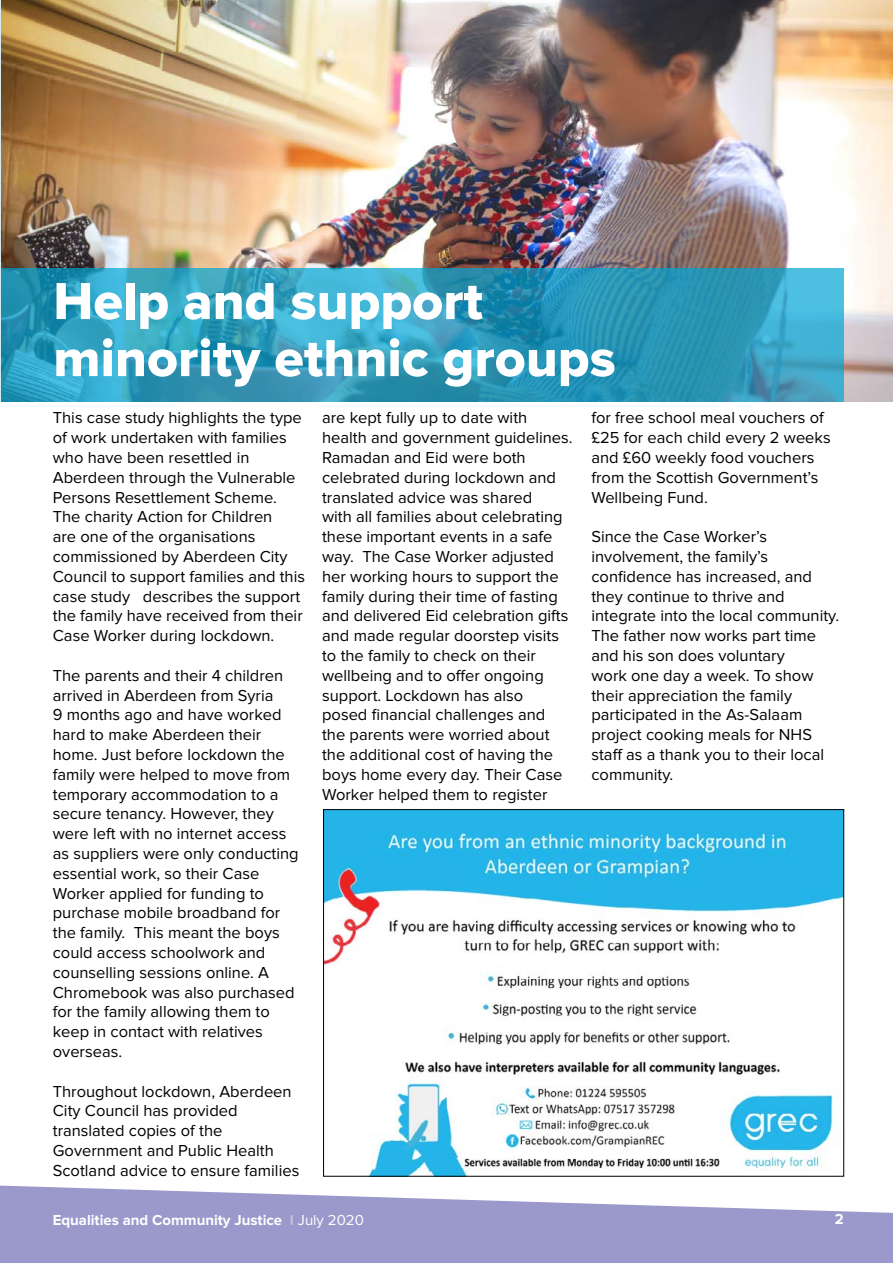
<style>
.page{position:relative;width:893px;height:1263px;background:#fff}
.page>*{position:absolute;margin:0;border:0;box-sizing:border-box;transform-origin:0 0}
.t1{font:54px/57px "Proxima Nova Extrabld";color:#fff}
.t2{font:16.5px/19.8px "Proxima Nova";color:#000}
.t3{font:700 15px "Proxima Nova";color:#fff}
.s1{color:#c3c1e2}
.s2{font-weight:400}
</style>
<div class="page">
<img style="left:1px;top:0;width:892px;height:402px">
<svg style="left:2px;top:268px;width:842px;height:134px;background:#309cbc"></svg>
<svg style="left:0;top:1185px;width:893px;height:78px;fill:#9b99cb"></svg>
<img style="left:325px;top:811px;width:517px;height:363px">
<h1 class="t1" style="left:53px;top:274px;width:564px">Help and support minority ethnic groups</h1>
<p class="t2" style="left:53px;top:408px;width:254px">This case study highlights the type of work undertaken with families who have been resettled in<br>Aberdeen through the Vulnerable<br>Persons Resettlement Scheme.<br>The charity Action for Children<br>are one of the organisations commissioned by Aberdeen City<br>Council to support families and this case study describes the support the family have received from their<br>Case Worker during lockdown.</p>
<p class="t2" style="left:53px;top:666px;width:247px">The parents and their 4 children arrived in Aberdeen from Syria<br>9 months ago and have worked hard to make Aberdeen their home. Just before lockdown the family were helped to move from temporary accommodation to a secure tenancy. However, they were left with no internet access as suppliers were only conducting essential work, so their Case<br>Worker applied for funding to purchase mobile broadband for the family. This meant the boys could access schoolwork and counselling sessions online. A<br>Chromebook was also purchased for the family allowing them to keep in contact with relatives overseas.</p>
<p class="t2" style="left:53px;top:1081px;width:248px">Throughout lockdown, Aberdeen<br>City Council has provided translated copies of the<br>Government and Public Health<br>Scotland advice to ensure families</p>
<p class="t2" style="left:322px;top:408px;width:252px">are kept fully up to date with health and government guidelines.<br>Ramadan and Eid were both celebrated during lockdown and translated advice was shared<br>with all families about celebrating these important events in a safe way. The Case Worker adjusted her working hours to support the family during their time of fasting and delivered Eid celebration gifts and made regular doorstep visits to the family to check on their wellbeing and to offer ongoing support. Lockdown has also posed financial challenges and the parents were worried about the additional cost of having the boys home every day. Their Case<br>Worker helped them to register</p>
<p class="t2" style="left:591px;top:408px;width:241px">for free school meal vouchers of £25 for each child every 2 weeks and £60 weekly food vouchers from the Scottish Government’s<br>Wellbeing Fund.</p>
<p class="t2" style="left:591px;top:527px;width:249px">Since the Case Worker’s involvement, the family’s confidence has increased, and they continue to thrive and integrate into the local community.<br>The father now works part time and his son does voluntary<br>work one day a week. To show their appreciation the family participated in the As-Salaam project cooking meals for NHS staff as a thank you to their local community.</p>
<p class="t3" style="left:53px;top:1211px;width:313px">Equalities and Community Justice <span class="s1">I</span> <span class="s2">July 2020</span></p>
<p class="t3" style="left:835px;top:1210px;width:10px">2</p>
</div>
